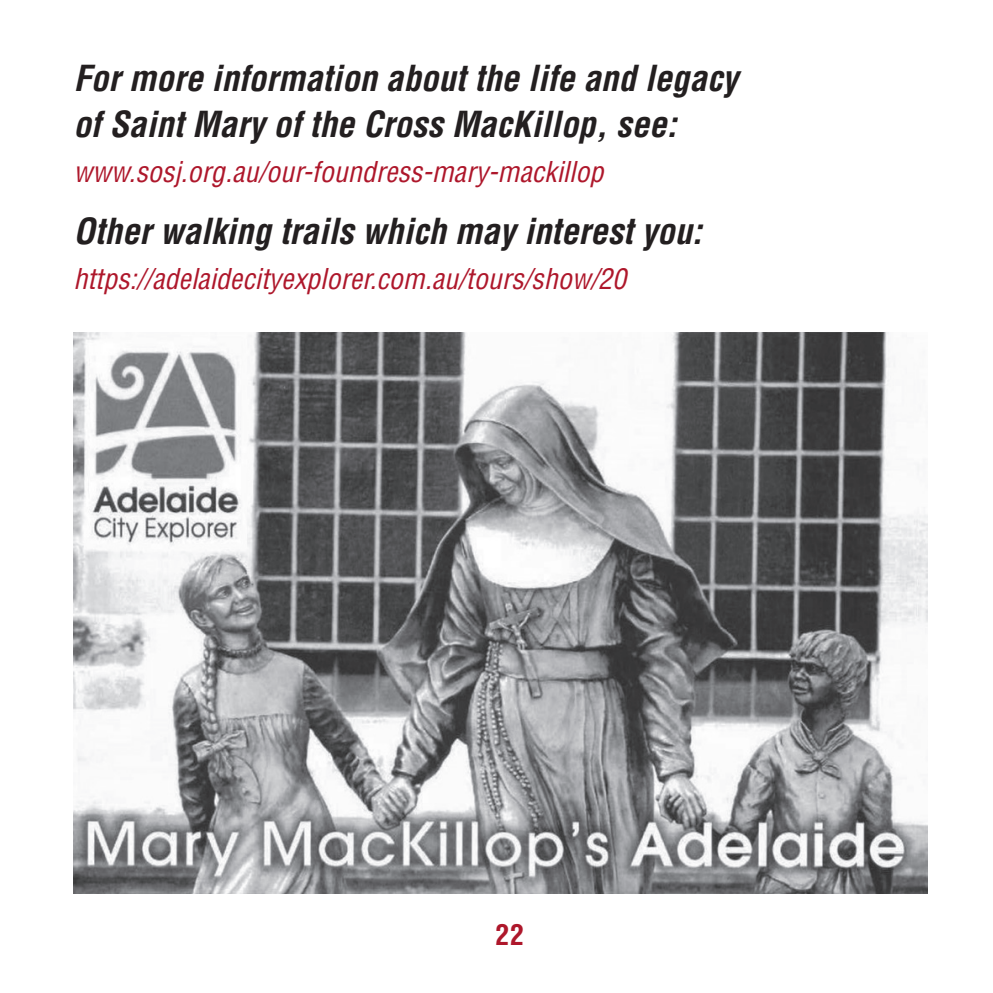
<style>
.page{position:relative;width:993px;height:993px;background:#fff}
.page>*{position:absolute;margin:0;border:0;box-sizing:border-box;transform-origin:0 0}
.t1{font:italic 700 condensed 35px/45.5px "Helvetica";color:#231f20}
.t2{font:italic condensed 28px "Helvetica";color:#ae172b}
.t3{font:700 condensed 28px "Helvetica";color:#ae172b}
</style>
<div class="page">
<img style="left:73px;top:332px;width:854px;height:561px">
<p class="t1" style="left:73px;top:56px;width:666px">For more information about the life and legacy of Saint Mary of the Cross MacKillop, see:</p>
<p class="t2" style="left:73px;top:155px;width:531px">www.sosj.org.au/our-foundress-mary-mackillop</p>
<p class="t1" style="left:73px;top:208px;width:630px">Other walking trails which may interest you:</p>
<p class="t2" style="left:73px;top:261px;width:554px">https://adelaidecityexplorer.com.au/tours/show/20</p>
<p class="t3" style="left:495px;top:917px;width:30px">22</p>
</div>
